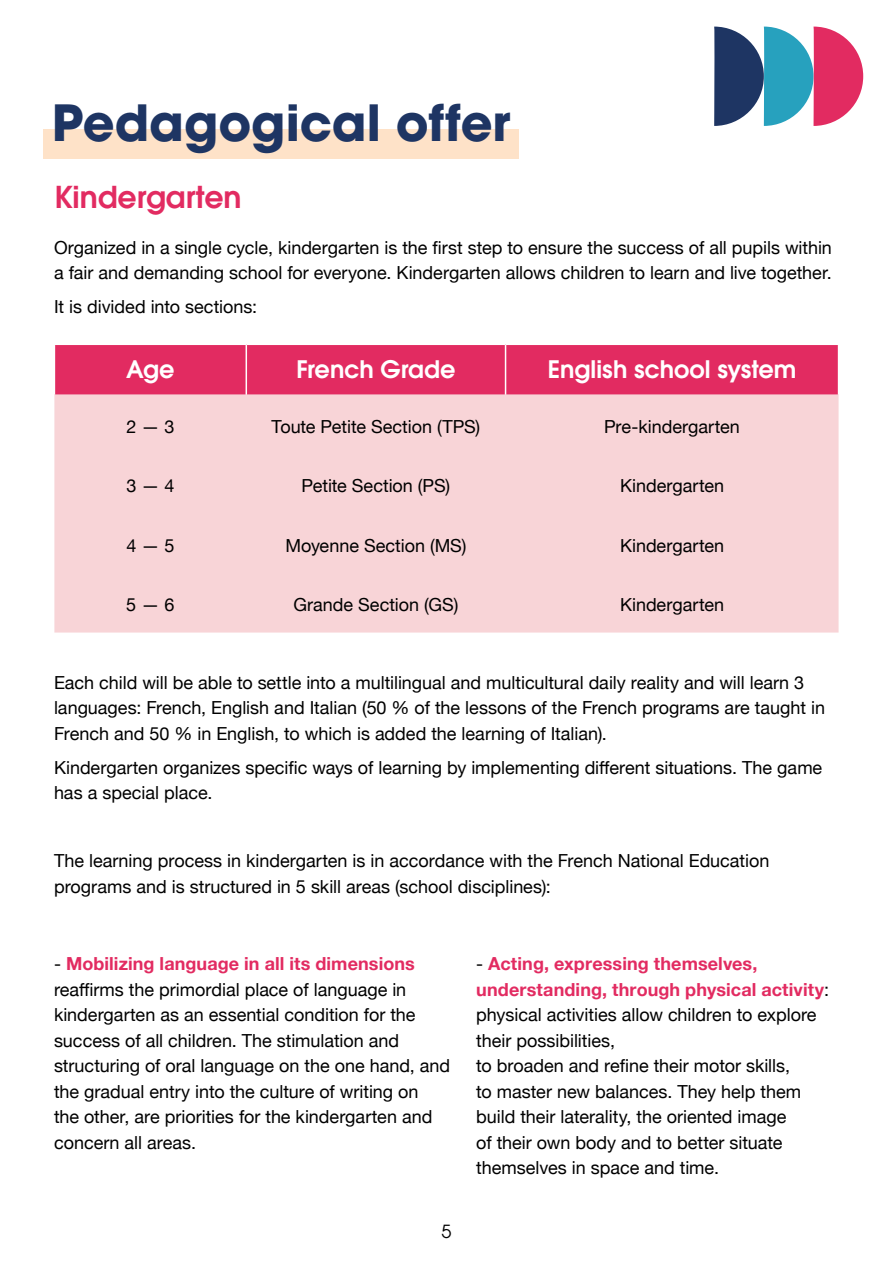
<style>
.page{position:relative;width:893px;height:1263px;background:#fff}
.page>*{position:absolute;margin:0;border:0;box-sizing:border-box;transform-origin:0 0}
.t1{font:700 49.5px "Avant Garde LT";color:#1e3563}
.t2{font:600 30px "Avant Garde LT";color:#e22b61}
.t3{font:600 24px "Avant Garde LT";color:#fff}
.t4{font:18px/25.5px "Helvetica Neue";color:#000}
.t5{font:18px "Avant Garde LT";color:#000}
.s1{font-weight:700;color:#e22b61}
</style>
<div class="page">
<svg style="left:714px;top:27px;width:149px;height:99px"></svg>
<div style="left:44px;top:129px;width:475px;height:30px;background:#fee2c8"></div>
<div style="left:55px;top:345px;width:783px;height:50px;background:#e22b61"></div>
<div style="left:54px;top:395px;width:784px;height:237px;background:#f8d4d7"></div>
<hr style="left:246px;top:345px;width:1px;height:50px;background:#fff">
<hr style="left:505px;top:345px;width:1px;height:50px;background:#fff">
<h1 class="t1" style="left:52px;top:91px;width:460px">Pedagogical offer</h1>
<h2 class="t2" style="left:54px;top:177px;width:189px">Kindergarten</h2>
<p class="t4" style="left:54px;top:236px;width:779px">Organized in a single cycle, kindergarten is the first step to ensure the success of all pupils within a fair and demanding school for everyone. Kindergarten allows children to learn and live together.</p>
<p class="t4" style="left:54px;top:295px;width:205px">It is divided into sections:</p>
<h3 class="t3" style="left:126px;top:354px;width:50px">Age</h3>
<h3 class="t3" style="left:296px;top:354px;width:160px">French Grade</h3>
<h3 class="t3" style="left:548px;top:354px;width:250px">English school system</h3>
<p class="t4" style="left:126px;top:415px;width:50px">2 — 3</p>
<p class="t4" style="left:272px;top:415px;width:210px">Toute Petite Section (TPS)</p>
<p class="t4" style="left:604px;top:415px;width:137px">Pre-kindergarten</p>
<p class="t4" style="left:126px;top:474px;width:50px">3 — 4</p>
<p class="t4" style="left:302px;top:474px;width:150px">Petite Section (PS)</p>
<p class="t4" style="left:620px;top:474px;width:106px">Kindergarten</p>
<p class="t4" style="left:126px;top:534px;width:50px">4 — 5</p>
<p class="t4" style="left:285px;top:534px;width:183px">Moyenne Section (MS)</p>
<p class="t4" style="left:620px;top:534px;width:106px">Kindergarten</p>
<p class="t4" style="left:126px;top:593px;width:50px">5 — 6</p>
<p class="t4" style="left:293px;top:593px;width:166px">Grande Section (GS)</p>
<p class="t4" style="left:620px;top:593px;width:106px">Kindergarten</p>
<p class="t4" style="left:54px;top:670px;width:772px">Each child will be able to settle into a multilingual and multicultural daily reality and will learn 3 languages: French, English and Italian (50 % of the lessons of the French programs are taught in<br>French and 50 % in English, to which is added the learning of Italian).</p>
<p class="t4" style="left:54px;top:755px;width:770px">Kindergarten organizes specific ways of learning by implementing different situations. The game has a special place.</p>
<p class="t4" style="left:54px;top:849px;width:717px">The learning process in kindergarten is in accordance with the French National Education programs and is structured in 5 skill areas (school disciplines):</p>
<p class="t4" style="left:54px;top:952px;width:398px">- <span class="s1">Mobilizing language in all its dimensions </span>reaffirms the primordial place of language in kindergarten as an essential condition for the success of all children. The stimulation and structuring of oral language on the one hand, and the gradual entry into the culture of writing on<br>the other, are priorities for the kindergarten and concern all areas.</p>
<p class="t4" style="left:476px;top:952px;width:354px">- <span class="s1">Acting, expressing themselves, understanding, through physical activity</span>: physical activities allow children to explore their possibilities,<br>to broaden and refine their motor skills,<br>to master new balances. They help them build their laterality, the oriented image<br>of their own body and to better situate themselves in space and time.</p>
<p class="t5" style="left:441px;top:1221px;width:11px">5</p>
</div>
